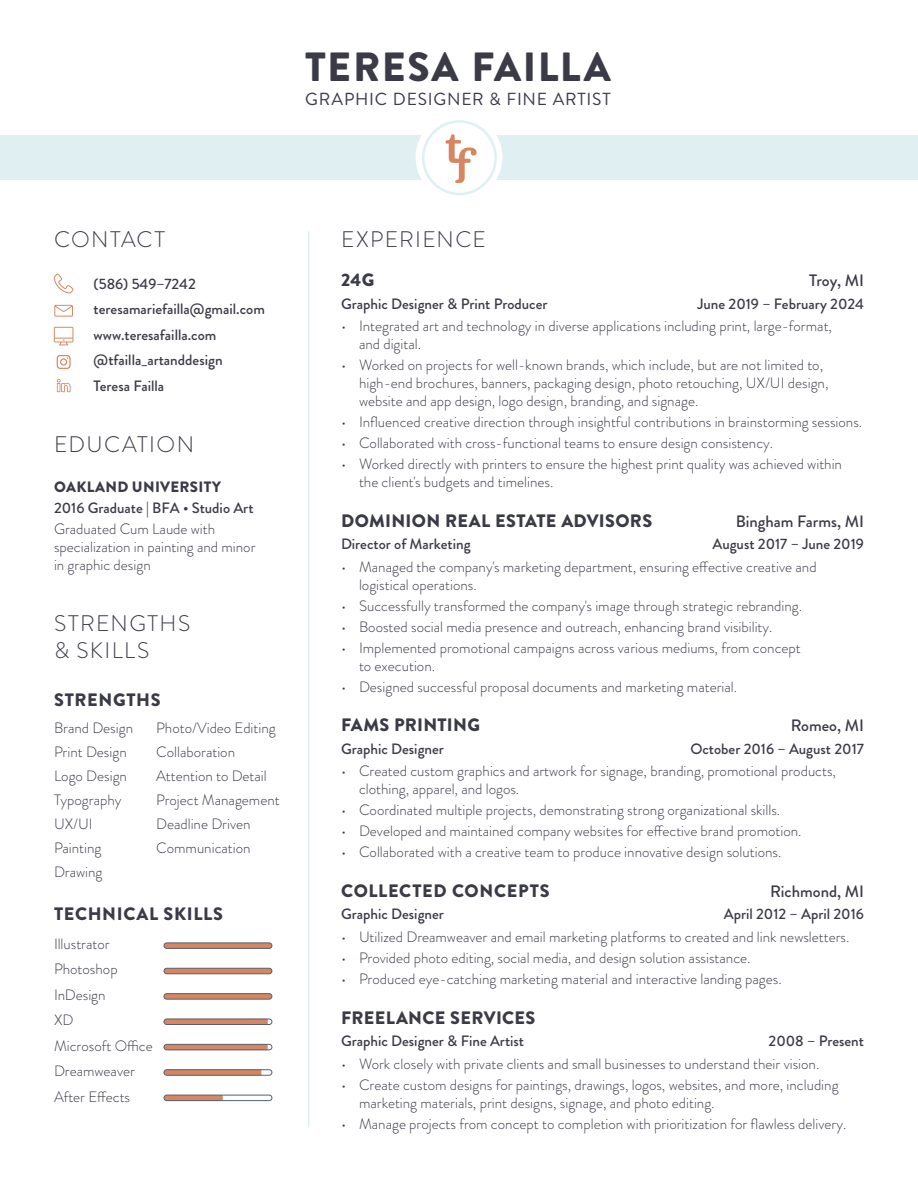
<style>
.page{position:relative;width:918px;height:1188px;background:#fff}
.page>*{position:absolute;margin:0;border:0;box-sizing:border-box;transform-origin:0 0}
.t1{font:900 40.8px "Brandon Grotesque";letter-spacing:.035em;color:#3b3b47}
.t2{font:300 22.5px/27px "Brandon Grotesque";letter-spacing:.065em;color:#3b3b47}
.t3{font:900 18px "Brandon Grotesque";letter-spacing:.025em;color:#3b3b47}
.t4{font:17.4px "Brandon Grotesque";letter-spacing:.045em;color:#3b3b47}
.t5{font:500 16.5px "Brandon Grotesque";color:#3b3b47}
.t6{font:300 15px/18px "Brandon Grotesque";color:#3b3b47}
.t7{font:500 15px "Brandon Grotesque";color:#3b3b47}
.t8{font:900 15px "Brandon Grotesque";letter-spacing:.02em;color:#3b3b47}
</style>
<div class="page">
<div style="left:0;top:135px;width:918px;height:45px;background:#e0f0f2"></div>
<svg style="left:164px;top:1019px;width:104px;height:6px"></svg>
<svg style="left:164px;top:1095px;width:59px;height:6px"></svg>
<div style="left:164px;top:943px;width:108px;height:5px;background:#d88661;border-radius:3px"></div>
<div style="left:164px;top:968px;width:108px;height:6px;background:#d88661;border-radius:3px"></div>
<div style="left:164px;top:994px;width:108px;height:5px;background:#d88661;border-radius:3px"></div>
<svg style="left:164px;top:1044px;width:104px;height:6px"></svg>
<div style="left:164px;top:1044px;width:108px;height:6px;border:1px solid #546171;border-radius:3px"></div>
<svg style="left:166px;top:1071px;width:95px;height:3px"></svg>
<div style="left:164px;top:1069px;width:108px;height:7px;border:1px solid #546171;border-radius:3px"></div>
<div style="left:164px;top:1019px;width:108px;height:6px;border:1px solid #546171;border-radius:3px"></div>
<div style="left:164px;top:943px;width:108px;height:6px;border:1px solid #546171;border-radius:3px"></div>
<div style="left:164px;top:968px;width:108px;height:6px;border:1px solid #546171;border-radius:3px"></div>
<div style="left:164px;top:993px;width:108px;height:7px;border:1px solid #546171;border-radius:3px"></div>
<div style="left:164px;top:1095px;width:108px;height:6px;border:1px solid #546171;border-radius:3px"></div>
<svg style="left:54px;top:274px;width:19px;height:19px"></svg>
<svg style="left:54px;top:327px;width:19px;height:18px"></svg>
<svg style="left:54px;top:305px;width:19px;height:12px"></svg>
<svg style="left:57px;top:379px;width:14px;height:13px"></svg>
<hr style="left:308px;top:231px;width:2px;height:896px;background:#e0f0f2">
<div style="left:416px;top:114px;width:86px;height:87px;background:#fff;border-radius:50%"></div>
<svg style="left:446px;top:134px;width:31px;height:49px"></svg>
<div style="left:422px;top:120px;width:75px;height:75px;border:3px solid #e0f0f2;border-radius:50%"></div>
<svg style="left:57px;top:355px;width:14px;height:14px"></svg>
<p class="t1" style="left:305px;top:38px;width:307px">TERESA FAILLA</p>
<p class="t4" style="left:305px;top:87px;width:307px">GRAPHIC DESIGNER &amp; FINE ARTIST</p>
<p class="t2" style="left:54px;top:226px;width:113px">CONTACT</p>
<p class="t7" style="left:94px;top:273px;width:104px">(586) 549–7242</p>
<p class="t7" style="left:94px;top:299px;width:173px">teresamariefailla@gmail.com</p>
<p class="t7" style="left:94px;top:324px;width:124px">www.teresafailla.com</p>
<p class="t7" style="left:94px;top:350px;width:131px">@tfailla_artanddesign</p>
<p class="t7" style="left:94px;top:375px;width:72px">Teresa Failla</p>
<p class="t2" style="left:54px;top:431px;width:141px">EDUCATION</p>
<p class="t8" style="left:54px;top:476px;width:168px">OAKLAND UNIVERSITY</p>
<p class="t7" style="left:54px;top:498px;width:201px">2016 Graduate | BFA • Studio Art</p>
<p class="t6" style="left:54px;top:520px;width:203px">Graduated Cum Laude with specialization in painting and minor in graphic design</p>
<p class="t2" style="left:54px;top:610px;width:138px">STRENGTHS &amp; SKILLS</p>
<p class="t3" style="left:54px;top:687px;width:108px">STRENGTHS</p>
<p class="t6" style="left:54px;top:718px;width:81px">Brand Design</p>
<p class="t6" style="left:54px;top:742px;width:74px">Print Design</p>
<p class="t6" style="left:54px;top:766px;width:75px">Logo Design</p>
<p class="t6" style="left:54px;top:790px;width:69px">Typography</p>
<p class="t6" style="left:54px;top:814px;width:40px">UX/UI</p>
<p class="t6" style="left:54px;top:838px;width:49px">Painting</p>
<p class="t6" style="left:54px;top:862px;width:50px">Drawing</p>
<p class="t6" style="left:156px;top:718px;width:121px">Photo/Video Editing</p>
<p class="t6" style="left:156px;top:742px;width:80px">Collaboration</p>
<p class="t6" style="left:156px;top:766px;width:112px">Attention to Detail</p>
<p class="t6" style="left:156px;top:790px;width:125px">Project Management</p>
<p class="t6" style="left:156px;top:814px;width:96px">Deadline Driven</p>
<p class="t6" style="left:156px;top:838px;width:96px">Communication</p>
<p class="t3" style="left:54px;top:901px;width:171px">TECHNICAL SKILLS</p>
<p class="t6" style="left:54px;top:934px;width:57px">Illustrator</p>
<p class="t6" style="left:54px;top:960px;width:65px">Photoshop</p>
<p class="t6" style="left:54px;top:985px;width:53px">InDesign</p>
<p class="t6" style="left:54px;top:1011px;width:21px">XD</p>
<p class="t6" style="left:54px;top:1036px;width:100px">Microsoft Office</p>
<p class="t6" style="left:54px;top:1062px;width:82px">Dreamweaver</p>
<p class="t6" style="left:54px;top:1087px;width:78px">After Effects</p>
<p class="t2" style="left:341px;top:226px;width:146px">EXPERIENCE</p>
<p class="t3" style="left:341px;top:267px;width:35px">24G</p>
<p class="t5" style="left:809px;top:269px;width:56px">Troy, MI</p>
<p class="t7" style="left:341px;top:293px;width:208px">Graphic Designer &amp; Print Producer</p>
<p class="t7" style="left:697px;top:293px;width:168px">June 2019 – February 2024</p>
<p class="t6" style="left:359px;top:317px;width:475px;text-indent:-18px">• Integrated art and technology in diverse applications including print, large-format, and digital.</p>
<p class="t6" style="left:359px;top:356px;width:471px;text-indent:-18px">• Worked on projects for well-known brands, which include, but are not limited to, high-end brochures, banners, packaging design, photo retouching, UX/UI design, website and app design, logo design, branding, and signage.</p>
<p class="t6" style="left:341px;top:413px;width:523px">• Influenced creative direction through insightful contributions in brainstorming sessions.</p>
<p class="t6" style="left:341px;top:434px;width:434px">• Collaborated with cross-functional teams to ensure design consistency.</p>
<p class="t6" style="left:359px;top:455px;width:485px;text-indent:-18px">• Worked directly with printers to ensure the highest print quality was achieved within the client's budgets and timelines.</p>
<p class="t3" style="left:341px;top:508px;width:313px">DOMINION REAL ESTATE ADVISORS</p>
<p class="t5" style="left:736px;top:510px;width:130px">Bingham Farms, MI</p>
<p class="t7" style="left:341px;top:534px;width:131px">Director of Marketing</p>
<p class="t7" style="left:713px;top:534px;width:153px">August 2017 – June 2019</p>
<p class="t6" style="left:359px;top:558px;width:459px;text-indent:-18px">• Managed the company's marketing department, ensuring effective creative and logistical operations.</p>
<p class="t6" style="left:341px;top:597px;width:463px">• Successfully transformed the company's image through strategic rebranding.</p>
<p class="t6" style="left:341px;top:618px;width:433px">• Boosted social media presence and outreach, enhancing brand visibility.</p>
<p class="t6" style="left:359px;top:639px;width:443px;text-indent:-18px">• Implemented promotional campaigns across various mediums, from concept to execution.</p>
<p class="t6" style="left:341px;top:678px;width:398px">• Designed successful proposal documents and marketing material.</p>
<p class="t3" style="left:341px;top:712px;width:140px">FAMS PRINTING</p>
<p class="t5" style="left:791px;top:714px;width:75px">Romeo, MI</p>
<p class="t7" style="left:341px;top:738px;width:104px">Graphic Designer</p>
<p class="t7" style="left:690px;top:738px;width:175px">October 2016 – August 2017</p>
<p class="t6" style="left:359px;top:762px;width:479px;text-indent:-18px">• Created custom graphics and artwork for signage, branding, promotional products, clothing, apparel, and logos.</p>
<p class="t6" style="left:341px;top:801px;width:441px">• Coordinated multiple projects, demonstrating strong organizational skills.</p>
<p class="t6" style="left:341px;top:822px;width:462px">• Developed and maintained company websites for effective brand promotion.</p>
<p class="t6" style="left:341px;top:843px;width:442px">• Collaborated with a creative team to produce innovative design solutions.</p>
<p class="t3" style="left:341px;top:878px;width:210px">COLLECTED CONCEPTS</p>
<p class="t5" style="left:770px;top:880px;width:95px">Richmond, MI</p>
<p class="t7" style="left:341px;top:904px;width:104px">Graphic Designer</p>
<p class="t7" style="left:724px;top:904px;width:142px">April 2012 – April 2016</p>
<p class="t6" style="left:341px;top:928px;width:510px">• Utilized Dreamweaver and email marketing platforms to created and link newsletters.</p>
<p class="t6" style="left:341px;top:949px;width:411px">• Provided photo editing, social media, and design solution assistance.</p>
<p class="t6" style="left:341px;top:970px;width:442px">• Produced eye-catching marketing material and interactive landing pages.</p>
<p class="t3" style="left:341px;top:1005px;width:196px">FREELANCE SERVICES</p>
<p class="t7" style="left:341px;top:1031px;width:185px">Graphic Designer &amp; Fine Artist</p>
<p class="t7" style="left:769px;top:1031px;width:97px">2008 – Present</p>
<p class="t6" style="left:341px;top:1054px;width:480px">• Work closely with private clients and small businesses to understand their vision.</p>
<p class="t6" style="left:359px;top:1075px;width:481px;text-indent:-18px">• Create custom designs for paintings, drawings, logos, websites, and more, including marketing materials, print designs, signage, and photo editing.</p>
<p class="t6" style="left:341px;top:1114px;width:507px">• Manage projects from concept to completion with prioritization for flawless delivery.</p>
</div>
